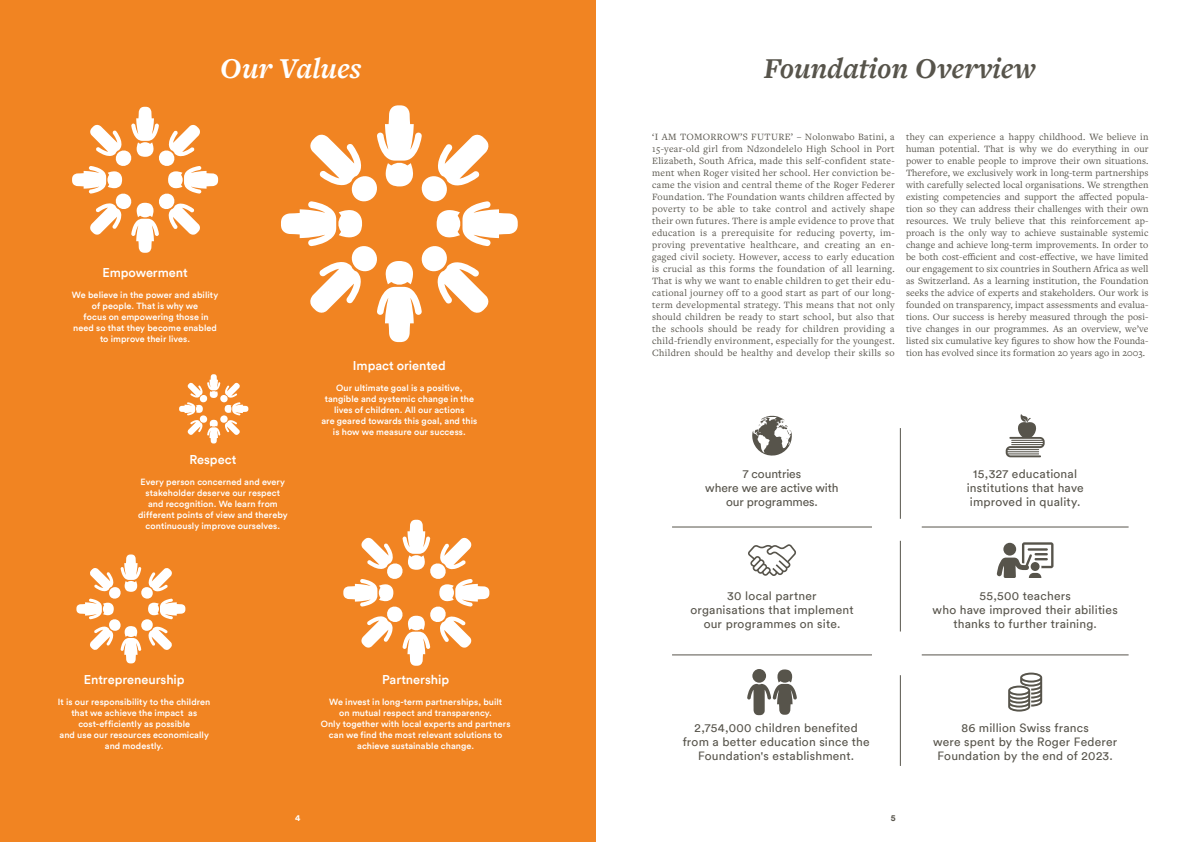
<style>
.page{position:relative;width:1191px;height:842px;background:#fff}
.page>*{position:absolute;margin:0;border:0;box-sizing:border-box;transform-origin:0 0}
.t1{font:italic 700 30px "Freight Text Pro";color:#57544b}
.t2{font:italic 700 30px "Freight Text Pro";color:#fff}
.t3{font:500 12.8px "Circular";letter-spacing:-.005em;color:#fff}
.t4{font:12px/14px "Circular";letter-spacing:.015em;color:#57544b;text-align:center}
.t5{font:12px/14px "Circular";letter-spacing:-.005em;color:#57544b;text-align:center}
.t6{font:10px/12px "Freight Text Pro";letter-spacing:.02em;color:#57544b;text-align:justify}
.t7{font:500 9px/11px "Circular";letter-spacing:.005em;color:#fff;text-align:center}
.t8{font:700 8.8px "Circular";color:#fff}
.t9{font:700 8.8px "Circular";color:#57544b}
</style>
<div class="page">
<div style="left:0;top:0;width:595px;height:842px;background:#f18422"></div>
<svg style="left:76px;top:554px;width:109px;height:109px"></svg>
<hr style="left:900px;top:428px;width:1px;height:91px;background:#57544b">
<hr style="left:672px;top:527px;width:200px;height:1px;background:#57544b">
<hr style="left:672px;top:655px;width:200px;height:1px;background:#57544b">
<hr style="left:900px;top:541px;width:1px;height:90px;background:#57544b">
<hr style="left:900px;top:675px;width:1px;height:91px;background:#57544b">
<hr style="left:921px;top:527px;width:207px;height:1px;background:#57544b">
<hr style="left:921px;top:655px;width:207px;height:1px;background:#57544b">
<svg style="left:752px;top:415px;width:40px;height:41px"></svg>
<svg style="left:748px;top:544px;width:48px;height:32px"></svg>
<svg style="left:747px;top:669px;width:50px;height:46px"></svg>
<svg style="left:1008px;top:673px;width:34px;height:39px"></svg>
<svg style="left:1005px;top:414px;width:39px;height:43px"></svg>
<svg style="left:281px;top:105px;width:237px;height:237px"></svg>
<svg style="left:179px;top:374px;width:69px;height:69px"></svg>
<svg style="left:343px;top:520px;width:146px;height:146px"></svg>
<svg style="left:72px;top:107px;width:146px;height:146px"></svg>
<svg style="left:996px;top:542px;width:57px;height:36px"></svg>
<h1 class="t2" style="left:220px;top:48px;width:143px">Our Values</h1>
<p class="t3" style="left:102px;top:264px;width:87px">Empowerment</p>
<p class="t7" style="left:72px;top:289px;width:148px">We believe in the power and ability of people. That is why we<br>focus on empowering those in need so that they become enabled to improve their lives.</p>
<p class="t3" style="left:189px;top:452px;width:49px">Respect</p>
<p class="t7" style="left:138px;top:476px;width:151px">Every person concerned and every stakeholder deserve our respect and recognition. We learn from different points of view and thereby continuously improve ourselves.</p>
<p class="t3" style="left:353px;top:358px;width:94px">Impact oriented</p>
<p class="t7" style="left:321px;top:383px;width:157px">Our ultimate goal is a positive, tangible and systemic change in the lives of children. All our actions<br>are geared towards this goal, and this is how we measure our success.</p>
<p class="t3" style="left:84px;top:672px;width:102px">Entrepreneurship</p>
<p class="t7" style="left:58px;top:696px;width:154px">It is our responsibility to the children that we achieve the impact as cost-efficiently as possible<br>and use our resources economically and modestly.</p>
<p class="t3" style="left:382px;top:672px;width:68px">Partnership</p>
<p class="t7" style="left:321px;top:696px;width:191px">We invest in long-term partnerships, built<br>on mutual respect and transparency.<br>Only together with local experts and partners can we find the most relevant solutions to achieve sustainable change.</p>
<h1 class="t1" style="left:764px;top:48px;width:273px">Foundation Overview</h1>
<p class="t6" style="left:652px;top:130px;width:244px">‘I AM TOMORROW’S FUTURE’ – Nolonwabo Batini, a 15-year-old girl from Ndzondelelo High School in Port Elizabeth, South Africa, made this self-confident state&shy;ment when Roger visited her school. Her conviction be&shy;came the vision and central theme of the Roger Federer Foundation. The Foundation wants children affected by poverty to be able to take control and actively shape their own futures. There is ample evidence to prove that education is a prerequisite for reducing poverty, im&shy;proving preventative healthcare, and creating an en&shy;gaged civil society. However, access to early education is crucial as this forms the foundation of all learning.<br>That is why we want to enable children to get their edu&shy;cational journey off to a good start as part of our long&shy;term developmental strategy. This means that not only should children be ready to start school, but also that the schools should be ready for children providing a child-friendly environment, especially for the youngest.<br>Children should be healthy and develop their skills so</p>
<p class="t6" style="left:906px;top:130px;width:244px">they can experience a happy childhood. We believe in human potential. That is why we do everything in our power to enable people to improve their own situations.<br>Therefore, we exclusively work in long-term partnerships with carefully selected local organisations. We strengthen existing competencies and support the affected popula&shy;tion so they can address their challenges with their own resources. We truly believe that this reinforcement ap&shy;proach is the only way to achieve sustainable systemic change and achieve long-term improvements. In order to be both cost-efficient and cost-effective, we have limited our engagement to six countries in Southern Africa as well as Switzerland. As a learning institution, the Foundation seeks the advice of experts and stakeholders. Our work is founded on transparency, impact assessments and evalua&shy;tions. Our success is hereby measured through the posi&shy;tive changes in our programmes. As an overview, we’ve listed six cumulative key figures to show how the Founda&shy;tion has evolved since its formation 20 years ago in 2003.</p>
<p class="t5" style="left:705px;top:467px;width:135px">7 countries<br>where we are active with our programmes.</p>
<p class="t4" style="left:966px;top:467px;width:118px">15,327 educational institutions that have improved in quality.</p>
<p class="t4" style="left:690px;top:588px;width:165px">30 local partner organisations that implement our programmes on site.</p>
<p class="t4" style="left:682px;top:721px;width:188px">2,754,000 children benefited from a better education since the<br>Foundation's establishment.</p>
<p class="t4" style="left:932px;top:588px;width:187px">55,500 teachers<br>who have improved their abilities thanks to further training.</p>
<p class="t4" style="left:933px;top:721px;width:186px">86 million Swiss francs<br>were spent by the Roger Federer<br>Foundation by the end of 2023.</p>
<p class="t8" style="left:295px;top:812px;width:7px">4</p>
<p class="t9" style="left:890px;top:812px;width:6px">5</p>
</div>
